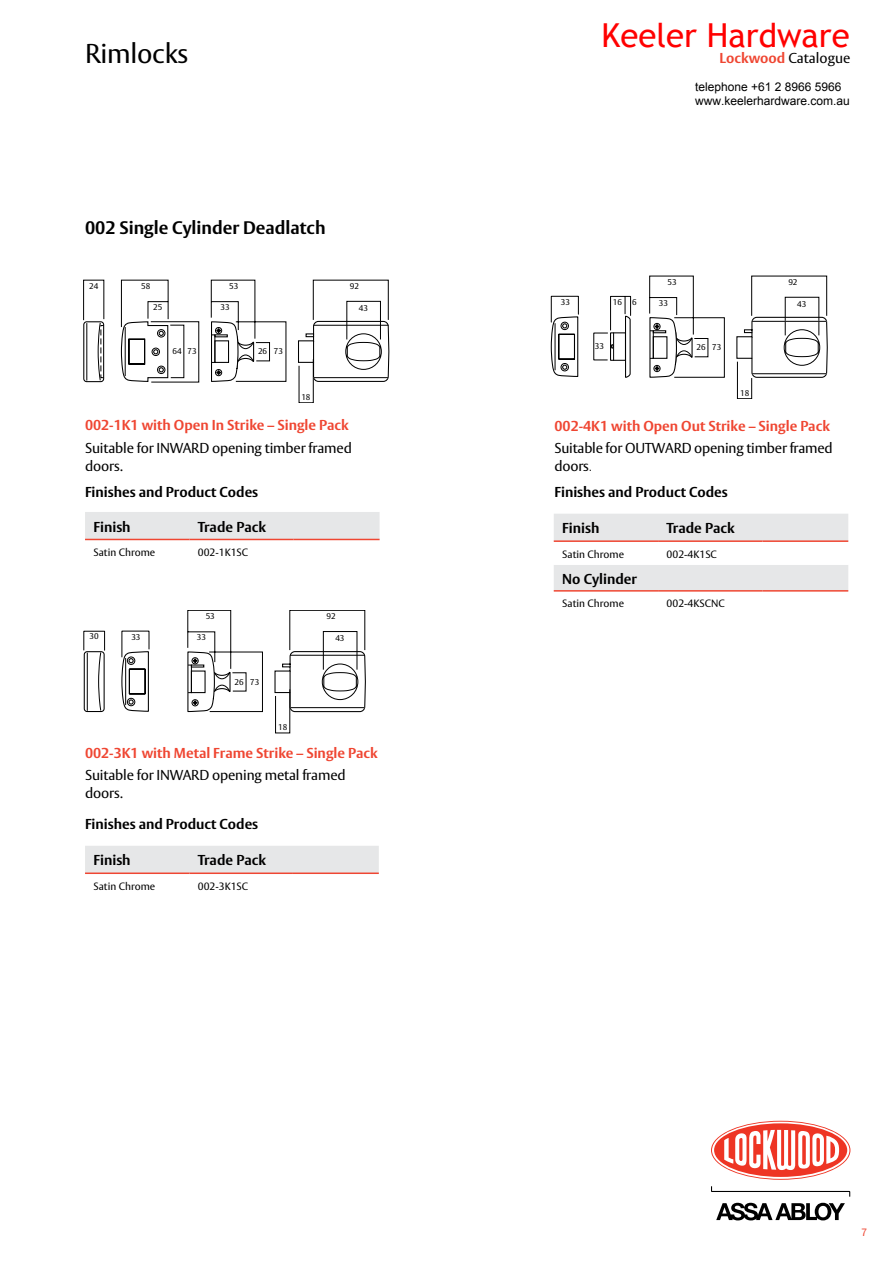
<style>
.page{position:relative;width:893px;height:1263px;background:#fff}
.page>*{position:absolute;margin:0;border:0;box-sizing:border-box;transform-origin:0 0}
.t1{font:33px "Trebuchet MS";color:#f00}
.t2{font:27px "ASSA Vesta";letter-spacing:-.01em;color:#000}
.t3{font:700 18px "ASSA Vesta";color:#000}
.t4{font:14.25px/18px "ASSA Vesta";letter-spacing:-.01em;color:#000}
.t5{font:700 14.25px "ASSA Vesta";color:#000}
.t6{font:700 14.25px "ASSA Vesta";color:#ef4632}
.t7{font:12px/14.4px "Arial";color:#000}
.t8{font:10.5px "ASSA Vesta";color:#000}
.t9{font:10.5px "ASSA Vesta";color:#ef4632}
.t10{font:8.25px "ASSA Vesta";color:#000}
.s1{font-weight:700;color:#ef4632}
.s2{font-family:"Helvetica Neue LT";font-weight:300;font-size:12px}
</style>
<div class="page">
<svg style="left:711px;top:1121px;width:139px;height:59px"></svg>
<svg style="left:711px;top:1186px;width:139px;height:10px"></svg>
<svg style="left:716px;top:1203px;width:129px;height:17px"></svg>
<svg style="left:85px;top:512px;width:295px;height:29px"></svg>
<hr style="left:85px;top:539px;width:104px;height:1px;background:#ef4632">
<hr style="left:189px;top:539px;width:105px;height:1px;background:#ef4632">
<hr style="left:294px;top:539px;width:86px;height:1px;background:#ef4632">
<div style="left:85px;top:846px;width:294px;height:26px;background:#e6e7e8"></div>
<hr style="left:85px;top:872px;width:104px;height:2px;background:#ef4632">
<hr style="left:189px;top:872px;width:104px;height:2px;background:#ef4632">
<hr style="left:293px;top:872px;width:86px;height:2px;background:#ef4632">
<svg style="left:554px;top:514px;width:294px;height:76px"></svg>
<hr style="left:554px;top:540px;width:104px;height:2px;background:#ef4632">
<hr style="left:658px;top:540px;width:104px;height:2px;background:#ef4632">
<hr style="left:762px;top:540px;width:86px;height:2px;background:#ef4632">
<hr style="left:554px;top:590px;width:104px;height:2px;background:#ef4632">
<hr style="left:658px;top:590px;width:104px;height:2px;background:#ef4632">
<hr style="left:762px;top:590px;width:86px;height:2px;background:#ef4632">
<svg style="left:83px;top:280px;width:306px;height:123px"></svg>
<div style="left:211px;top:335px;width:4px;height:28px;border:1px solid #000"></div>
<svg style="left:551px;top:296px;width:80px;height:82px"></svg>
<svg style="left:649px;top:276px;width:179px;height:123px"></svg>
<svg style="left:84px;top:631px;width:65px;height:81px"></svg>
<svg style="left:187px;top:610px;width:179px;height:123px"></svg>
<div style="left:188px;top:665px;width:4px;height:28px;border:1px solid #000"></div>
<h2 class="t2" style="left:85px;top:38px;width:105px">Rimlocks</h2>
<p class="t3" style="left:85px;top:217px;width:242px">002 Single Cylinder Deadlatch</p>
<p class="t10" style="left:89px;top:281px;width:11px">24</p>
<p class="t10" style="left:141px;top:281px;width:11px">58</p>
<p class="t10" style="left:153px;top:302px;width:11px">25</p>
<p class="t10" style="left:229px;top:281px;width:11px">53</p>
<p class="t10" style="left:220px;top:302px;width:11px">33</p>
<p class="t10" style="left:173px;top:346px;width:26px">64 73</p>
<p class="t10" style="left:258px;top:346px;width:11px">26</p>
<p class="t10" style="left:274px;top:346px;width:11px">73</p>
<p class="t10" style="left:301px;top:392px;width:11px">18</p>
<p class="t10" style="left:350px;top:281px;width:11px">92</p>
<p class="t10" style="left:359px;top:303px;width:11px">43</p>
<p class="t6" style="left:85px;top:417px;width:265px">002-1K1 with Open In Strike – Single Pack</p>
<p class="t4" style="left:85px;top:439px;width:268px">Suitable for INWARD opening timber framed doors.</p>
<p class="t5" style="left:85px;top:483px;width:175px">Finishes and Product Codes</p>
<p class="t5" style="left:94px;top:518px;width:39px">Finish</p>
<p class="t5" style="left:198px;top:518px;width:70px">Trade Pack</p>
<p class="t8" style="left:94px;top:546px;width:63px">Satin Chrome</p>
<p class="t8" style="left:198px;top:546px;width:52px">002-1K1SC</p>
<p class="t10" style="left:90px;top:631px;width:11px">30</p>
<p class="t10" style="left:131px;top:632px;width:11px">33</p>
<p class="t10" style="left:206px;top:611px;width:11px">53</p>
<p class="t10" style="left:197px;top:633px;width:11px">33</p>
<p class="t10" style="left:235px;top:677px;width:11px">26</p>
<p class="t10" style="left:250px;top:677px;width:11px">73</p>
<p class="t10" style="left:278px;top:722px;width:11px">18</p>
<p class="t10" style="left:326px;top:611px;width:11px">92</p>
<p class="t10" style="left:335px;top:633px;width:11px">43</p>
<p class="t6" style="left:85px;top:744px;width:294px">002-3K1 with Metal Frame Strike – Single Pack</p>
<p class="t4" style="left:85px;top:767px;width:262px">Suitable for INWARD opening metal framed doors.</p>
<p class="t5" style="left:85px;top:815px;width:175px">Finishes and Product Codes</p>
<p class="t5" style="left:94px;top:851px;width:39px">Finish</p>
<p class="t5" style="left:198px;top:851px;width:70px">Trade Pack</p>
<p class="t8" style="left:94px;top:880px;width:63px">Satin Chrome</p>
<p class="t8" style="left:198px;top:880px;width:52px">002-3K1SC</p>
<h1 class="t1" style="left:601px;top:16px;width:250px">Keeler Hardware</h1>
<p class="t7" style="left:695px;top:80px;width:156px">telephone +61 2 8966 5966 www.keelerhardware.com.au</p>
<p class="t4" style="left:720px;top:49px;width:132px"><span class="s1">Lockwood</span> Catalogue</p>
<p class="t10" style="left:561px;top:297px;width:11px">33</p>
<p class="t10" style="left:613px;top:297px;width:11px">16</p>
<p class="t10" style="left:632px;top:297px;width:6px">6</p>
<p class="t10" style="left:595px;top:341px;width:11px">33</p>
<p class="t10" style="left:668px;top:277px;width:11px">53</p>
<p class="t10" style="left:659px;top:298px;width:11px">33</p>
<p class="t10" style="left:696px;top:342px;width:11px">26</p>
<p class="t10" style="left:712px;top:342px;width:11px">73</p>
<p class="t10" style="left:740px;top:388px;width:11px">18</p>
<p class="t10" style="left:788px;top:277px;width:11px">92</p>
<p class="t10" style="left:797px;top:299px;width:11px">43</p>
<p class="t6" style="left:554px;top:417px;width:277px">002-4K1 with Open Out Strike – Single Pack</p>
<p class="t4" style="left:554px;top:440px;width:280px">Suitable for OUTWARD opening timber framed doors<span class="s2">.</span></p>
<p class="t5" style="left:554px;top:483px;width:175px">Finishes and Product Codes</p>
<p class="t5" style="left:562px;top:519px;width:39px">Finish</p>
<p class="t5" style="left:667px;top:519px;width:70px">Trade Pack</p>
<p class="t8" style="left:562px;top:548px;width:63px">Satin Chrome</p>
<p class="t8" style="left:667px;top:548px;width:52px">002-4K1SC</p>
<p class="t5" style="left:562px;top:571px;width:76px">No Cylinder</p>
<p class="t8" style="left:562px;top:597px;width:63px">Satin Chrome</p>
<p class="t8" style="left:667px;top:597px;width:60px">002-4KSCNC</p>
<p class="t9" style="left:862px;top:1226px;width:7px">7</p>
</div>
